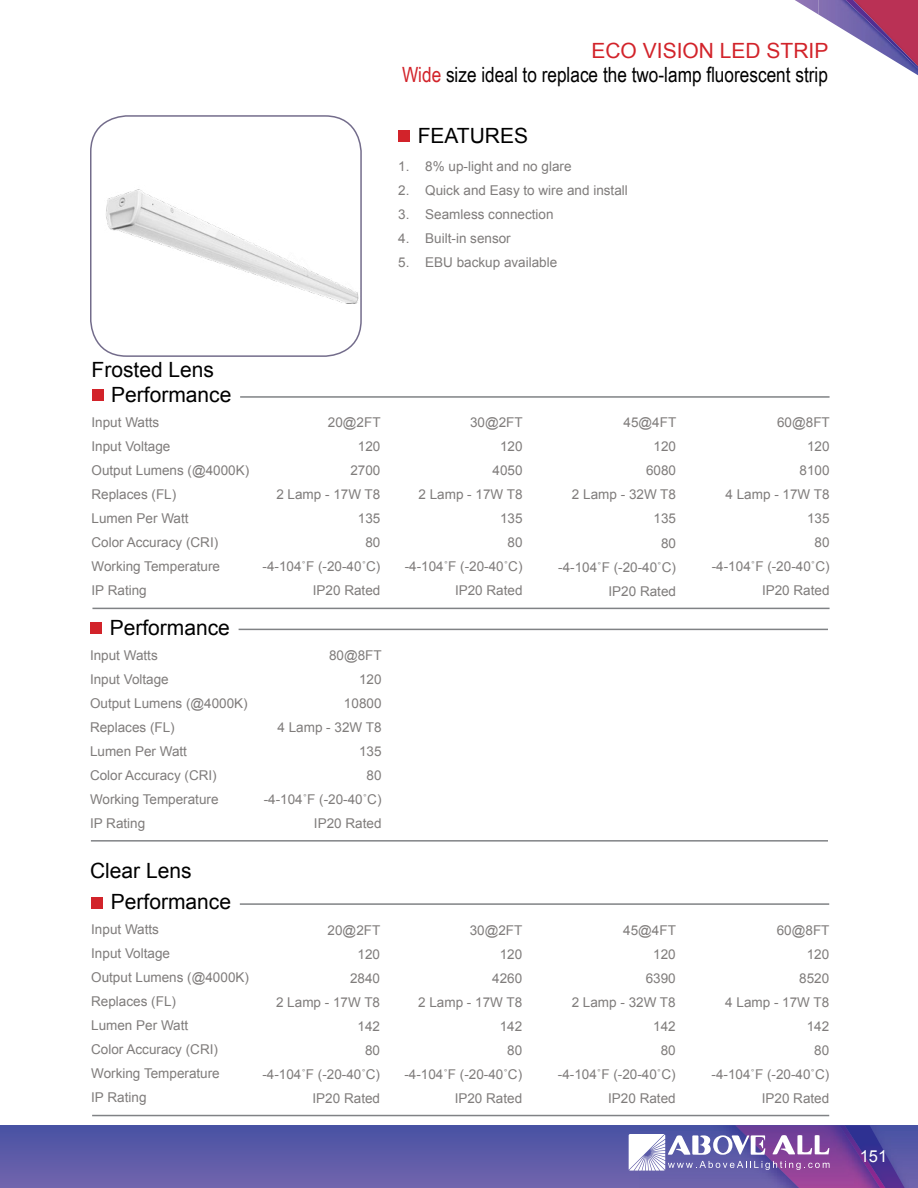
<style>
.page{position:relative;width:918px;height:1188px;background:#fff}
.page>*{position:absolute;margin:0;border:0;box-sizing:border-box;transform-origin:0 0}
.t1{font:21px "Arial";color:#000}
.t2{font:21px "Arial Narrow";color:#000}
.t3{font:21px "Arial";color:#d2232a}
.t4{font:16.5px "Arial";color:#fff}
.t5{font:13.5px/24px "Arial";color:#7f7c7b;text-align:right}
.s1{color:#d2232a}
</style>
<div class="page">
<svg style="left:795px;top:0;width:123px;height:75px"></svg>
<div style="left:0;top:1125px;width:918px;height:63px;background:linear-gradient(to bottom,#4852a3,#7265ad)"></div>
<img style="left:639px;top:1125px;width:96px;height:63px">
<img style="left:735px;top:1125px;width:104px;height:63px">
<svg style="left:839px;top:1125px;width:79px;height:63px"></svg>
<div style="left:90px;top:115px;width:272px;height:242px;border:2px solid #736c8b;border-radius:36px"></div>
<div style="left:398px;top:130px;width:12px;height:12px;background:#d2232a"></div>
<div style="left:92px;top:390px;width:11px;height:11px;background:#d2232a"></div>
<div style="left:91px;top:897px;width:12px;height:12px;background:#d2232a"></div>
<div style="left:90px;top:622px;width:12px;height:12px;background:#d2232a"></div>
<hr style="left:240px;top:396px;width:590px;height:2px;background:#808285">
<hr style="left:240px;top:903px;width:589px;height:2px;background:#808285">
<hr style="left:239px;top:629px;width:589px;height:1px;background:#808285">
<hr style="left:92px;top:608px;width:738px;height:1px;background:#808285">
<hr style="left:92px;top:1115px;width:737px;height:1px;background:#808285">
<hr style="left:91px;top:840px;width:737px;height:2px;background:#808285">
<img style="left:106px;top:169px;width:256px;height:135px">
<svg style="left:629px;top:1134px;width:201px;height:37px"></svg>
<h1 class="t3" style="left:591px;top:37px;width:238px">ECO VISION LED STRIP</h1>
<h1 class="t2" style="left:402px;top:60px;width:427px"><span class="s1">Wide</span> size ideal to replace the two-lamp fluorescent strip</h1>
<h1 class="t1" style="left:418px;top:122px;width:112px">FEATURES</h1>
<p class="t5" style="left:398px;top:155px;width:175px">1. 8% up-light and no glare</p>
<p class="t5" style="left:398px;top:179px;width:231px">2. Quick and Easy to wire and install</p>
<p class="t5" style="left:398px;top:203px;width:157px">3. Seamless connection</p>
<p class="t5" style="left:398px;top:227px;width:114px">4. Built-in sensor</p>
<p class="t5" style="left:398px;top:251px;width:161px">5. EBU backup available</p>
<h1 class="t1" style="left:92px;top:356px;width:124px">Frosted Lens</h1>
<h1 class="t1" style="left:111px;top:381px;width:122px">Performance</h1>
<p class="t5" style="left:92px;top:410px;width:159px;text-align:left">Input Watts<br>Input Voltage<br>Output Lumens (@4000K)<br>Replaces (FL)<br>Lumen Per Watt<br>Color Accuracy (CRI)<br>Working Temperature<br>IP Rating</p>
<h1 class="t1" style="left:110px;top:614px;width:122px">Performance</h1>
<p class="t5" style="left:90px;top:643px;width:159px;text-align:left">Input Watts<br>Input Voltage<br>Output Lumens (@4000K)<br>Replaces (FL)<br>Lumen Per Watt<br>Color Accuracy (CRI)<br>Working Temperature<br>IP Rating</p>
<h1 class="t1" style="left:90px;top:857px;width:103px">Clear Lens</h1>
<h1 class="t1" style="left:111px;top:888px;width:122px">Performance</h1>
<p class="t5" style="left:91px;top:918px;width:159px;text-align:left">Input Watts<br>Input Voltage<br>Output Lumens (@4000K)<br>Replaces (FL)<br>Lumen Per Watt<br>Color Accuracy (CRI)<br>Working Temperature<br>IP Rating</p>
<p class="t5" style="left:263px;top:411px;width:120px">20@2FT<br>120<br>2700<br>2 Lamp - 17W T8<br>135<br>80<br>-4-104˚F (-20-40˚C)<br>IP20 Rated</p>
<p class="t5" style="left:264px;top:643px;width:120px">80@8FT<br>120<br>10800<br>4 Lamp - 32W T8<br>135<br>80<br>-4-104˚F (-20-40˚C)<br>IP20 Rated</p>
<p class="t5" style="left:262px;top:918px;width:120px">20@2FT<br>120<br>2840<br>2 Lamp - 17W T8<br>142<br>80<br>-4-104˚F (-20-40˚C)<br>IP20 Rated</p>
<p class="t5" style="left:405px;top:411px;width:120px">30@2FT<br>120<br>4050<br>2 Lamp - 17W T8<br>135<br>80<br>-4-104˚F (-20-40˚C)<br>IP20 Rated</p>
<p class="t5" style="left:404px;top:918px;width:120px">30@2FT<br>120<br>4260<br>2 Lamp - 17W T8<br>142<br>80<br>-4-104˚F (-20-40˚C)<br>IP20 Rated</p>
<p class="t5" style="left:558px;top:411px;width:120px">45@4FT<br>120<br>6080<br>2 Lamp - 32W T8<br>135<br>80<br>-4-104˚F (-20-40˚C)<br>IP20 Rated</p>
<p class="t5" style="left:558px;top:918px;width:120px">45@4FT<br>120<br>6390<br>2 Lamp - 32W T8<br>142<br>80<br>-4-104˚F (-20-40˚C)<br>IP20 Rated</p>
<p class="t5" style="left:712px;top:411px;width:120px">60@8FT<br>120<br>8100<br>4 Lamp - 17W T8<br>135<br>80<br>-4-104˚F (-20-40˚C)<br>IP20 Rated</p>
<p class="t5" style="left:712px;top:918px;width:120px">60@8FT<br>120<br>8520<br>4 Lamp - 17W T8<br>142<br>80<br>-4-104˚F (-20-40˚C)<br>IP20 Rated</p>
<p class="t4" style="left:860px;top:1145px;width:29px">151</p>
</div>
